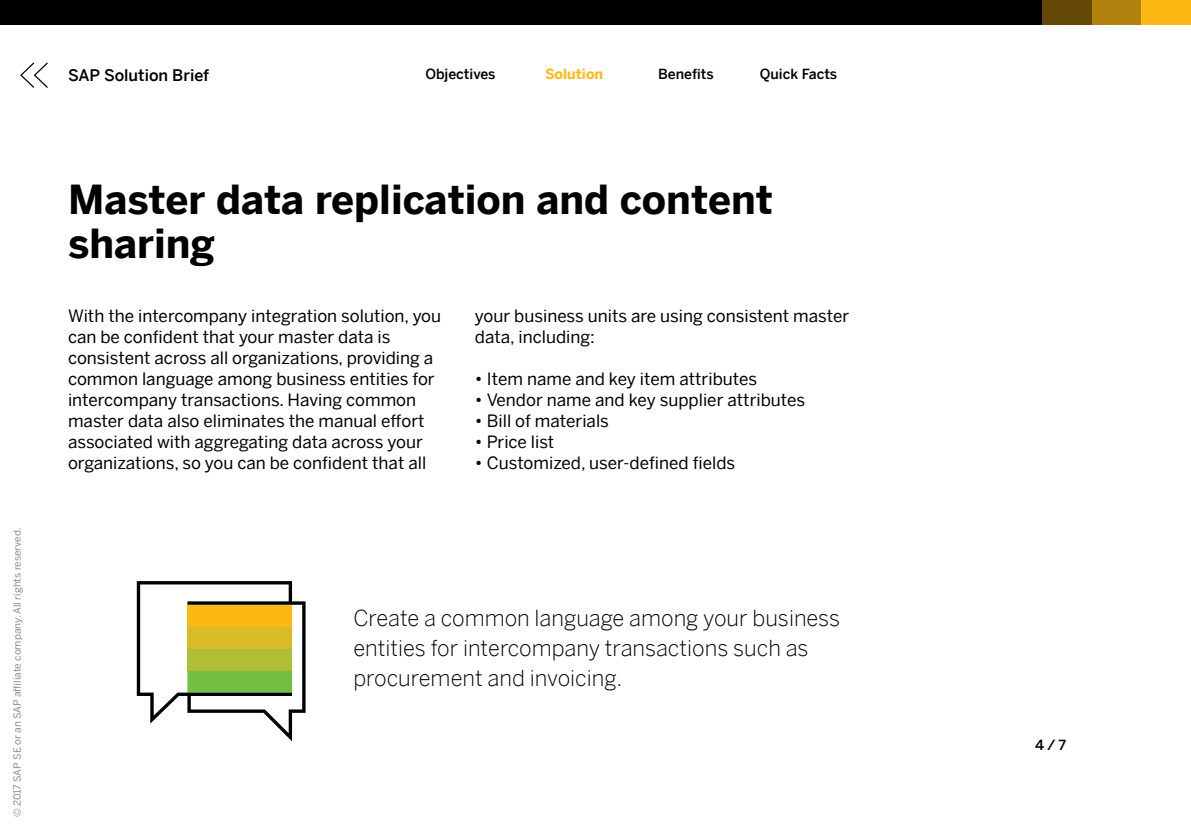
<style>
.page{position:relative;width:1191px;height:840px;background:#fff}
.page>*{position:absolute;margin:0;border:0;box-sizing:border-box;transform-origin:0 0}
.t1{font:700 40px/44px "Benton Sans";color:#000}
.t2{font:300 22px/30px "Benton Sans";color:#000}
.t3{font:17px/21px "Benton Sans";color:#000}
.t4{font:500 16px "Benton Sans";color:#000}
.t5{font:500 14px "Benton Sans";color:#000}
.t6{font:700 14px "Benton Sans";color:#fdb913}
.t7{font:10px "Benton Sans";color:#8a8c8e}
</style>
<div class="page">
<svg style="left:137px;top:581px;width:168px;height:160px"></svg>
<svg style="left:20px;top:62px;width:28px;height:26px"></svg>
<div style="left:0;top:0;width:1191px;height:25px;background:#000"></div>
<div style="left:1141px;top:0;width:50px;height:25px;background:#fdb913"></div>
<div style="left:1091px;top:0;width:50px;height:25px;background:#b0810d"></div>
<div style="left:1042px;top:0;width:49px;height:25px;background:#644907"></div>
<p class="t7" style="left:9px;top:816px;width:291px;rotate:-90deg">© 2017 SAP SE or an SAP affiliate company. All rights reserved.</p>
<p class="t4" style="left:68px;top:61px;width:143px">SAP Solution Brief</p>
<p class="t5" style="left:425px;top:62px;width:72px">Objectives</p>
<p class="t6" style="left:545px;top:62px;width:60px">Solution</p>
<p class="t5" style="left:658px;top:62px;width:57px">Benefits</p>
<p class="t5" style="left:760px;top:62px;width:79px">Quick Facts</p>
<h1 class="t1" style="left:68px;top:173px;width:706px">Master data replication and content sharing</h1>
<p class="t3" style="left:68px;top:302px;width:374px">With the intercompany integration solution, you can be confident that your master data is consistent across all organizations, providing a common language among business entities for intercompany transactions. Having common master data also eliminates the manual effort associated with aggregating data across your organizations, so you can be confident that all</p>
<p class="t3" style="left:475px;top:302px;width:376px">your business units are using consistent master data, including:</p>
<p class="t3" style="left:475px;top:365px;width:283px">• Item name and key item attributes</p>
<p class="t3" style="left:475px;top:386px;width:332px">• Vendor name and key supplier attributes</p>
<p class="t3" style="left:475px;top:407px;width:135px">• Bill of materials</p>
<p class="t3" style="left:475px;top:428px;width:81px">• Price list</p>
<p class="t3" style="left:475px;top:449px;width:262px">• Customized, user-defined fields</p>
<p class="t2" style="left:353px;top:599px;width:488px">Create a common language among your business entities for intercompany transactions such as procurement and invoicing.</p>
<p class="t5" style="left:1035px;top:732px;width:32px">4 / 7</p>
</div>
